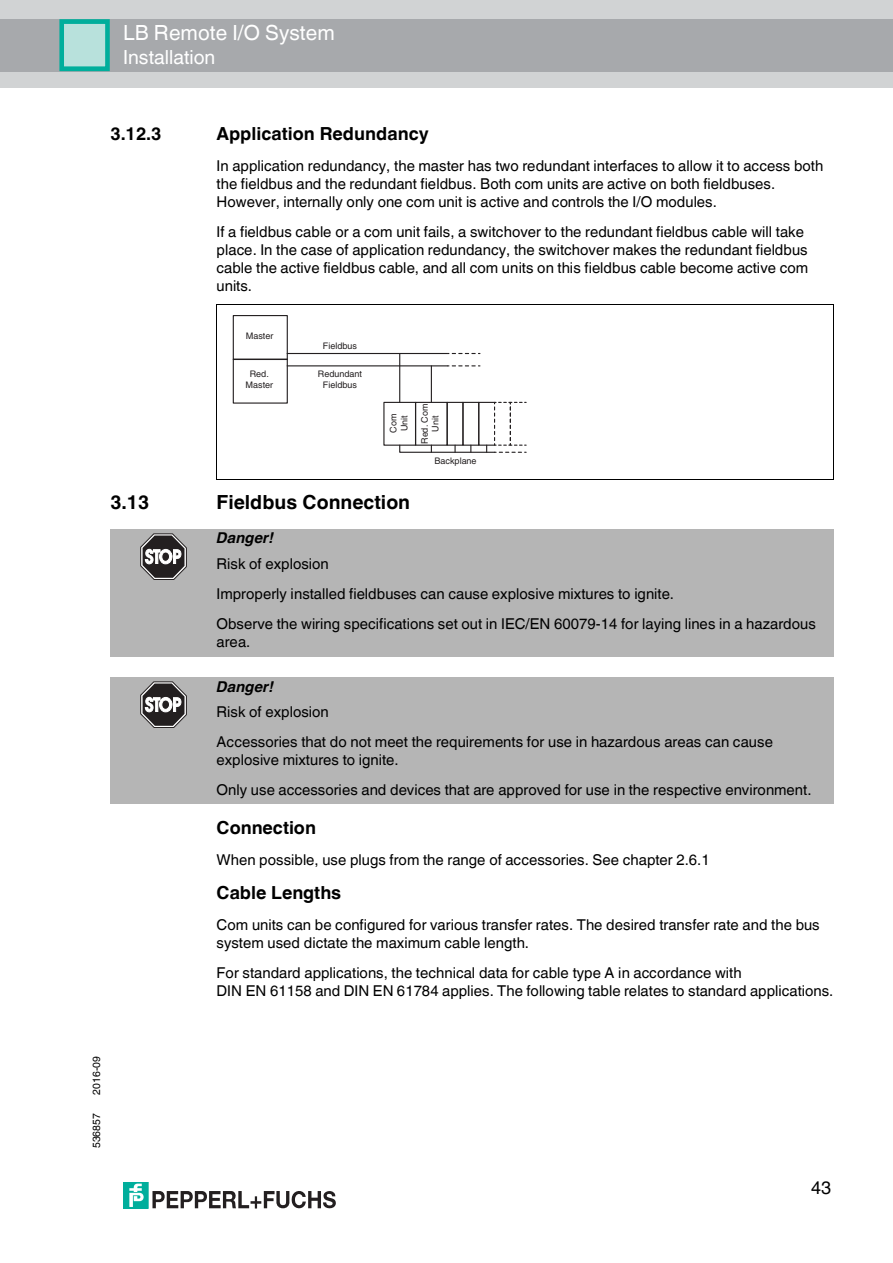
<style>
.page{position:relative;width:893px;height:1263px;background:#fff}
.page>*{position:absolute;margin:0;border:0;box-sizing:border-box;transform-origin:0 0}
.t1{font:20.85px "Helvetica World";letter-spacing:.01em;color:#fff}
.t2{font:700 19.5px "Helvetica World";color:#000}
.t3{font:19.5px "Helvetica World";color:#fff}
.t4{font:700 18px "Helvetica World";color:#000}
.t5{font:18px "Helvetica World";color:#000}
.t6{font:15px/18px "Helvetica World";color:#000}
.t7{font:italic 700 15px "Helvetica World";letter-spacing:-.005em;color:#000}
.t8{font:10.5px "Helvetica World";letter-spacing:-.005em;color:#000}
.t9{font:9px/10.8px "Helvetica World";color:#231f20;text-align:center}
</style>
<div class="page">
<div style="left:0;top:0;width:892px;height:87px;background:#d1d3d4"></div>
<div style="left:0;top:19px;width:892px;height:52px;background:#a7a9ac"></div>
<div style="left:60px;top:21px;width:47px;height:49px;background:#b8e1dc"></div>
<div style="left:59px;top:19px;width:51px;height:52px;border:5px solid #00ae9c"></div>
<div style="left:123px;top:1182px;width:25px;height:26px;background:#00ae9c"></div>
<svg style="left:129px;top:1184px;width:15px;height:23px"></svg>
<svg style="left:152px;top:1191px;width:184px;height:18px"></svg>
<hr style="left:216px;top:305px;width:1px;height:175px;background:#000">
<hr style="left:832px;top:305px;width:1px;height:175px;background:#000">
<hr style="left:216px;top:305px;width:617px;height:1px;background:#000">
<hr style="left:216px;top:480px;width:617px;height:1px;background:#000">
<div style="left:233px;top:315px;width:55px;height:45px;border:1px solid #231f20"></div>
<hr style="left:287px;top:365px;width:160px;height:1px;background:#231f20">
<hr style="left:287px;top:353px;width:160px;height:1px;background:#231f20">
<hr style="left:431px;top:366px;width:1px;height:36px;background:#231f20">
<hr style="left:399px;top:354px;width:1px;height:48px;background:#231f20">
<svg style="left:447px;top:353px;width:33px;height:1px"></svg>
<svg style="left:447px;top:365px;width:33px;height:1px"></svg>
<svg style="left:398px;top:401px;width:128px;height:52px"></svg>
<div style="left:233px;top:359px;width:55px;height:45px;border:1px solid #231f20"></div>
<div style="left:110px;top:529px;width:107px;height:127px;background:#b5b5b5"></div>
<div style="left:217px;top:529px;width:616px;height:127px;background:#b5b5b5"></div>
<div style="left:110px;top:677px;width:107px;height:127px;background:#b5b5b5"></div>
<div style="left:217px;top:677px;width:616px;height:127px;background:#b5b5b5"></div>
<svg style="left:140px;top:533px;width:47px;height:47px"></svg>
<svg style="left:140px;top:682px;width:47px;height:46px"></svg>
<h1 class="t1" style="left:123px;top:15px;width:213px">LB Remote I/O System</h1>
<h2 class="t3" style="left:123px;top:41px;width:94px">Installation</h2>
<p class="t4" style="left:110px;top:119px;width:53px">3.12.3</p>
<p class="t4" style="left:216px;top:119px;width:214px">Application Redundancy</p>
<p class="t6" style="left:217px;top:155px;width:608px">In application redundancy, the master has two redundant interfaces to allow it to access both the fieldbus and the redundant fieldbus. Both com units are active on both fieldbuses.<br>However, internally only one com unit is active and controls the I/O modules.</p>
<p class="t6" style="left:217px;top:221px;width:593px">If a fieldbus cable or a com unit fails, a switchover to the redundant fieldbus cable will take place. In the case of application redundancy, the switchover makes the redundant fieldbus cable the active fieldbus cable, and all com units on this fieldbus cable become active com units.</p>
<p class="t9" style="left:246px;top:332px;width:29px">Master</p>
<p class="t9" style="left:323px;top:341px;width:36px">Fieldbus</p>
<p class="t9" style="left:245px;top:369px;width:29px">Red.<br>Master</p>
<p class="t9" style="left:318px;top:370px;width:46px">Redundant<br>Fieldbus</p>
<p class="t9" style="left:389px;top:433px;width:21px;text-align:left;rotate:-90deg">Com<br>Unit</p>
<p class="t9" style="left:420px;top:444px;width:42px;rotate:-90deg">Red. Com<br>Unit</p>
<p class="t9" style="left:434px;top:456px;width:44px">Backplane</p>
<h2 class="t2" style="left:110px;top:486px;width:41px">3.13</h2>
<h2 class="t2" style="left:217px;top:486px;width:195px">Fieldbus Connection</h2>
<p class="t7" style="left:217px;top:526px;width:59px">Danger!</p>
<p class="t6" style="left:217px;top:547px;width:600px;line-height:30px">Risk of explosion<br>Improperly installed fieldbuses can cause explosive mixtures to ignite.<br>Observe the wiring specifications set out in IEC/EN 60079-14 for laying lines in a hazardous</p>
<p class="t6" style="left:217px;top:631px;width:35px">area.</p>
<p class="t7" style="left:217px;top:674px;width:59px">Danger!</p>
<p class="t6" style="left:217px;top:695px;width:557px;line-height:30px">Risk of explosion<br>Accessories that do not meet the requirements for use in hazardous areas can cause</p>
<p class="t6" style="left:217px;top:743px;width:596px;line-height:30px">explosive mixtures to ignite.<br>Only use accessories and devices that are approved for use in the respective environment.</p>
<p class="t4" style="left:217px;top:813px;width:101px">Connection</p>
<p class="t6" style="left:217px;top:849px;width:494px">When possible, use plugs from the range of accessories. See chapter 2.6.1</p>
<p class="t4" style="left:217px;top:878px;width:126px">Cable Lengths</p>
<p class="t6" style="left:217px;top:914px;width:604px">Com units can be configured for various transfer rates. The desired transfer rate and the bus system used dictate the maximum cable length.</p>
<p class="t6" style="left:217px;top:962px;width:618px">For standard applications, the technical data for cable type A in accordance with<br>DIN EN 61158 and DIN EN 61784 applies. The following table relates to standard applications.</p>
<p class="t8" style="left:88px;top:1095px;width:40px;rotate:-90deg">2016-09</p>
<p class="t8" style="left:88px;top:1148px;width:36px;rotate:-90deg">536857</p>
<p class="t5" style="left:811px;top:1173px;width:21px">43</p>
</div>
